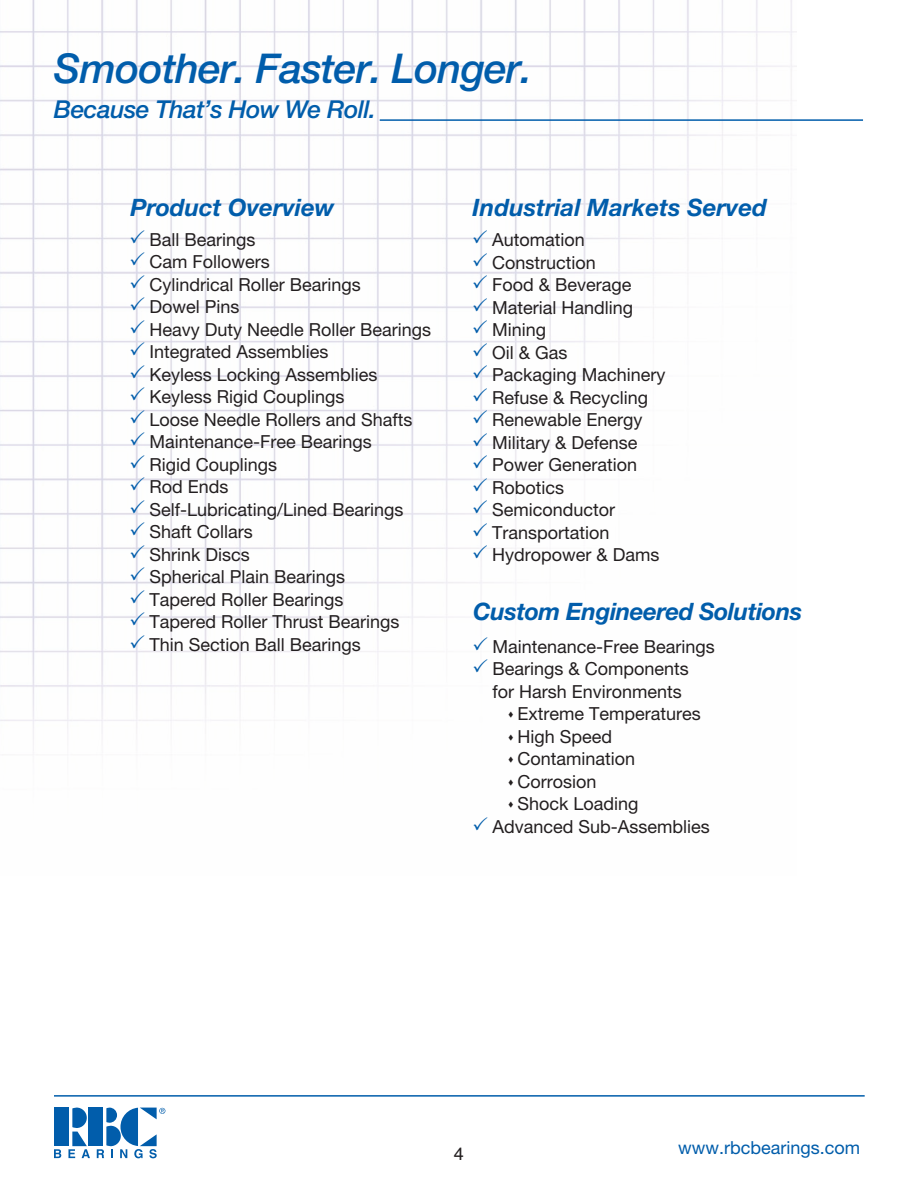
<style>
.page{position:relative;width:918px;height:1188px;background:#fff}
.page>*{position:absolute;margin:0;border:0;box-sizing:border-box;transform-origin:0 0}
.t1{font:italic 500 41.1px "Helvetica Neue 65";letter-spacing:-.02em;color:#015dab}
.t2{font:italic 500 24.6px "Helvetica Neue 65";letter-spacing:-.02em;color:#015dab}
.t3{font:italic 700 24px "Helvetica Neue 76";color:#015dab}
.t4{font:italic 700 24px "Helvetica Neue 76";letter-spacing:-.02em;color:#015dab}
.t5{font:18px/22.5px "Helvetica Neue 55 Roman";color:#231f20}
.t6{font:18px "Helvetica Neue 55 Roman";color:#015dab}
.t7{font:18px "Helvetica";color:#231f20}
</style>
<div class="page">
<hr style="left:54px;top:1095px;width:811px;height:2px;background:#015dab">
<div style="left:54px;top:1108px;width:15px;height:38px;background:#015dab"></div>
<div style="left:88px;top:1108px;width:15px;height:38px;background:#015dab"></div>
<svg style="left:54px;top:1149px;width:7px;height:9px"></svg>
<svg style="left:68px;top:1108px;width:22px;height:50px"></svg>
<svg style="left:97px;top:1108px;width:68px;height:50px"></svg>
<img style="left:0;top:0;width:796px;height:751px">
<hr style="left:380px;top:119px;width:483px;height:2px;background:#015dab">
<svg style="left:131px;top:229px;width:14px;height:14px"></svg>
<svg style="left:131px;top:252px;width:14px;height:13px"></svg>
<svg style="left:131px;top:274px;width:14px;height:14px"></svg>
<svg style="left:131px;top:297px;width:14px;height:13px"></svg>
<svg style="left:131px;top:319px;width:14px;height:14px"></svg>
<svg style="left:131px;top:342px;width:14px;height:13px"></svg>
<svg style="left:131px;top:364px;width:14px;height:14px"></svg>
<svg style="left:131px;top:387px;width:14px;height:13px"></svg>
<svg style="left:131px;top:409px;width:14px;height:14px"></svg>
<svg style="left:131px;top:432px;width:14px;height:13px"></svg>
<svg style="left:131px;top:454px;width:14px;height:14px"></svg>
<svg style="left:131px;top:477px;width:14px;height:13px"></svg>
<svg style="left:131px;top:499px;width:14px;height:14px"></svg>
<svg style="left:131px;top:522px;width:14px;height:13px"></svg>
<svg style="left:131px;top:544px;width:14px;height:14px"></svg>
<svg style="left:131px;top:567px;width:14px;height:13px"></svg>
<svg style="left:131px;top:589px;width:14px;height:14px"></svg>
<svg style="left:131px;top:612px;width:14px;height:13px"></svg>
<svg style="left:131px;top:634px;width:14px;height:14px"></svg>
<svg style="left:473px;top:230px;width:14px;height:14px"></svg>
<svg style="left:473px;top:253px;width:14px;height:13px"></svg>
<svg style="left:473px;top:275px;width:14px;height:14px"></svg>
<svg style="left:473px;top:298px;width:14px;height:13px"></svg>
<svg style="left:473px;top:320px;width:14px;height:14px"></svg>
<svg style="left:473px;top:343px;width:14px;height:13px"></svg>
<svg style="left:473px;top:365px;width:14px;height:14px"></svg>
<svg style="left:473px;top:388px;width:14px;height:13px"></svg>
<svg style="left:473px;top:410px;width:14px;height:14px"></svg>
<svg style="left:473px;top:433px;width:14px;height:13px"></svg>
<svg style="left:473px;top:455px;width:14px;height:14px"></svg>
<svg style="left:473px;top:478px;width:14px;height:13px"></svg>
<svg style="left:473px;top:500px;width:14px;height:14px"></svg>
<svg style="left:473px;top:523px;width:14px;height:13px"></svg>
<svg style="left:473px;top:545px;width:14px;height:14px"></svg>
<svg style="left:474px;top:636px;width:13px;height:14px"></svg>
<svg style="left:474px;top:659px;width:39px;height:17px"></svg>
<h1 class="t1" style="left:54px;top:44px;width:480px">Smoother. Faster. Longer.</h1>
<h2 class="t2" style="left:54px;top:94px;width:324px">Because That’s How We Roll.</h2>
<h3 class="t3" style="left:130px;top:192px;width:206px">Product Overview</h3>
<h3 class="t3" style="left:473px;top:192px;width:296px">Industrial Markets Served</h3>
<p class="t5" style="left:149px;top:228px;width:283px">Ball Bearings<br>Cam Followers<br>Cylindrical Roller Bearings<br>Dowel Pins<br>Heavy Duty Needle Roller Bearings<br>Integrated Assemblies<br>Keyless Locking Assemblies<br>Keyless Rigid Couplings<br>Loose Needle Rollers and Shafts<br>Maintenance-Free Bearings<br>Rigid Couplings<br>Rod Ends<br>Self-Lubricating/Lined Bearings<br>Shaft Collars<br>Shrink Discs<br>Spherical Plain Bearings<br>Tapered Roller Bearings<br>Tapered Roller Thrust Bearings<br>Thin Section Ball Bearings</p>
<p class="t5" style="left:492px;top:229px;width:175px">Automation<br>Construction<br>Food &amp; Beverage<br>Material Handling<br>Mining<br>Oil &amp; Gas<br>Packaging Machinery<br>Refuse &amp; Recycling<br>Renewable Energy<br>Military &amp; Defense<br>Power Generation<br>Robotics<br>Semiconductor<br>Transportation<br>Hydropower &amp; Dams</p>
<h3 class="t4" style="left:473px;top:597px;width:331px">Custom Engineered Solutions</h3>
<p class="t5" style="left:492px;top:635px;width:224px">Maintenance-Free Bearings<br>Bearings &amp; Components for Harsh Environments</p>
<p class="t5" style="left:507px;top:702px;width:195px">▲ Extreme Temperatures</p>
<p class="t5" style="left:507px;top:725px;width:106px">▲ High Speed</p>
<p class="t5" style="left:507px;top:747px;width:129px">▲ Contamination</p>
<p class="t5" style="left:507px;top:770px;width:91px">▲ Corrosion</p>
<p class="t5" style="left:492px;top:792px;width:219px;text-indent:15px">▲ Shock Loading<br>Advanced Sub-Assemblies</p>
<p class="t7" style="left:454px;top:1139px;width:12px">4</p>
<p class="t6" style="left:678px;top:1136px;width:183px">www.rbcbearings.com</p>
</div>
